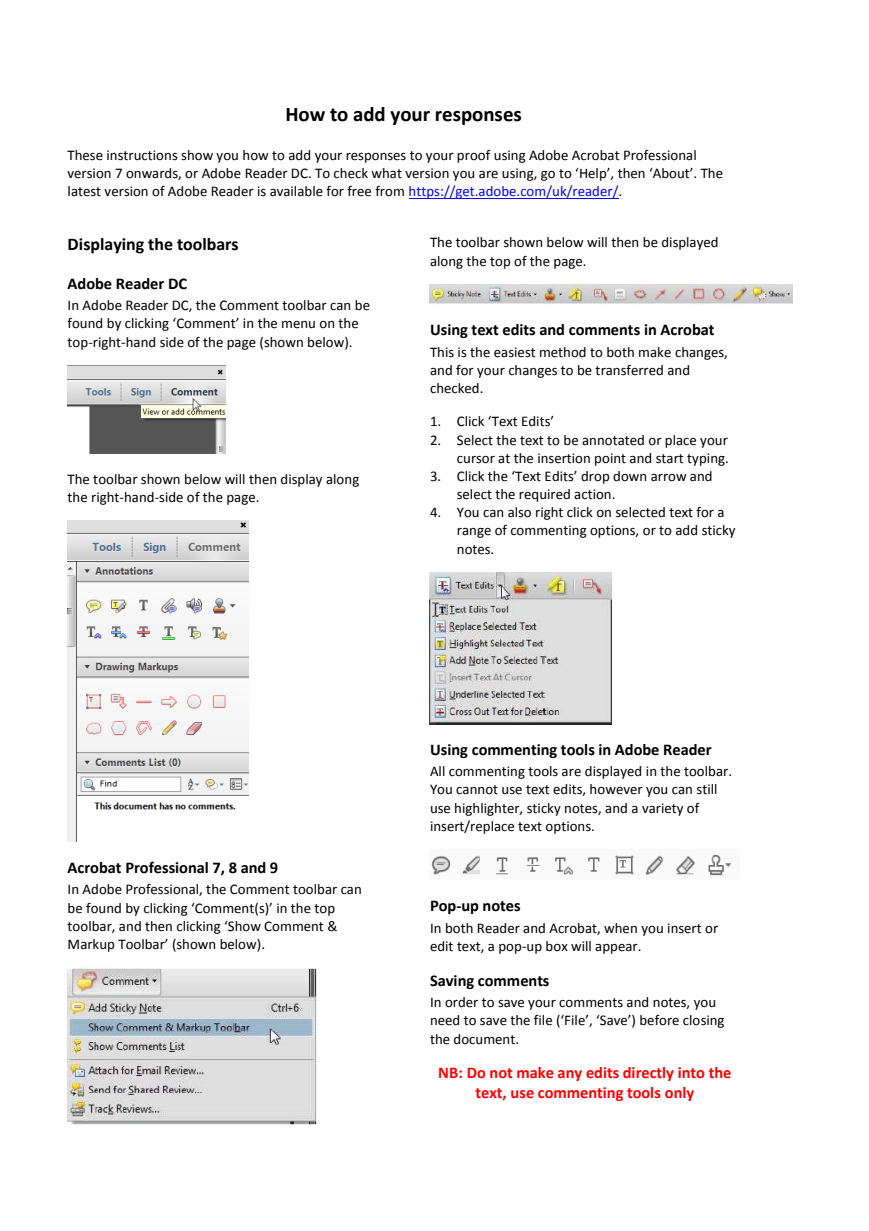
<style>
.page{position:relative;width:869px;height:1231px;background:#fff}
.page>*{position:absolute;margin:0;border:0;box-sizing:border-box;transform-origin:0 0}
.t1{font:700 20.82px "Calibri";color:#000}
.t2{font:700 17.85px "Calibri";color:#000}
.t3{font:700 16.45px "Calibri";letter-spacing:-.005em;color:#000}
.t4{font:700 16.45px/19.9px "Calibri";color:#f00;text-align:center}
.t5{font:14.88px/18.2px "Calibri";color:#000}
.s1{color:#00f}
</style>
<div class="page">
<hr style="left:408px;top:198px;width:210px;height:1px;background:#00f">
<img style="left:68px;top:365px;width:158px;height:89px">
<img style="left:68px;top:520px;width:180px;height:321px">
<img style="left:68px;top:967px;width:248px;height:158px">
<img style="left:430px;top:284px;width:361px;height:21px">
<img style="left:430px;top:572px;width:181px;height:152px">
<img style="left:431px;top:854px;width:301px;height:22px">
<h1 class="t1" style="left:285px;top:101px;width:238px">How to add your responses</h1>
<p class="t5" style="left:68px;top:146px;width:656px">These instructions show you how to add your responses to your proof using Adobe Acrobat Professional version 7 onwards, or Adobe Reader DC. To check what version you are using, go to ‘Help’, then ‘About’. The latest version of Adobe Reader is available for free from <span class="s1">https://get.adobe.com/uk/reader/</span>.</p>
<p class="t2" style="left:68px;top:233px;width:172px">Displaying the toolbars</p>
<p class="t3" style="left:68px;top:272px;width:121px">Adobe Reader DC</p>
<p class="t5" style="left:68px;top:296px;width:304px">In Adobe Reader DC, the Comment toolbar can be found by clicking ‘Comment’ in the menu on the top-right-hand side of the page (shown below).</p>
<p class="t5" style="left:430px;top:233px;width:290px">The toolbar shown below will then be displayed along the top of the page.</p>
<p class="t3" style="left:430px;top:319px;width:286px">Using text edits and comments in Acrobat</p>
<p class="t5" style="left:430px;top:343px;width:299px">This is the easiest method to both make changes, and for your changes to be transferred and checked.</p>
<p class="t5" style="left:430px;top:412px;width:125px">1. Click ‘Text Edits’</p>
<p class="t5" style="left:430px;top:430px;width:300px;text-align:right">2. Select the text to be annotated or place your cursor at the insertion point and start typing.</p>
<p class="t5" style="left:456px;top:467px;width:257px;text-indent:-27px">3. Click the ‘Text Edits’ drop down arrow and select the required action.</p>
<p class="t5" style="left:456px;top:503px;width:280px;text-indent:-27px">4. You can also right click on selected text for a range of commenting options, or to add sticky notes.</p>
<p class="t5" style="left:68px;top:470px;width:293px">The toolbar shown below will then display along the right-hand-side of the page.</p>
<p class="t3" style="left:68px;top:856px;width:212px">Acrobat Professional 7, 8 and 9</p>
<p class="t5" style="left:68px;top:880px;width:295px">In Adobe Professional, the Comment toolbar can be found by clicking ‘Comment(s)’ in the top toolbar, and then clicking ‘Show Comment &amp; Markup Toolbar’ (shown below).</p>
<p class="t3" style="left:430px;top:738px;width:283px">Using commenting tools in Adobe Reader</p>
<p class="t5" style="left:430px;top:762px;width:303px">All commenting tools are displayed in the toolbar.<br>You cannot use text edits, however you can still use highlighter, sticky notes, and a variety of insert/replace text options.</p>
<p class="t3" style="left:430px;top:895px;width:92px">Pop-up notes</p>
<p class="t5" style="left:430px;top:919px;width:289px">In both Reader and Acrobat, when you insert or edit text, a pop-up box will appear.</p>
<p class="t3" style="left:430px;top:969px;width:121px">Saving comments</p>
<p class="t5" style="left:430px;top:993px;width:296px">In order to save your comments and notes, you need to save the file (‘File’, ‘Save’) before closing the document.</p>
<p class="t4" style="left:438px;top:1062px;width:294px">NB: Do not make any edits directly into the text, use commenting tools only</p>
</div>
